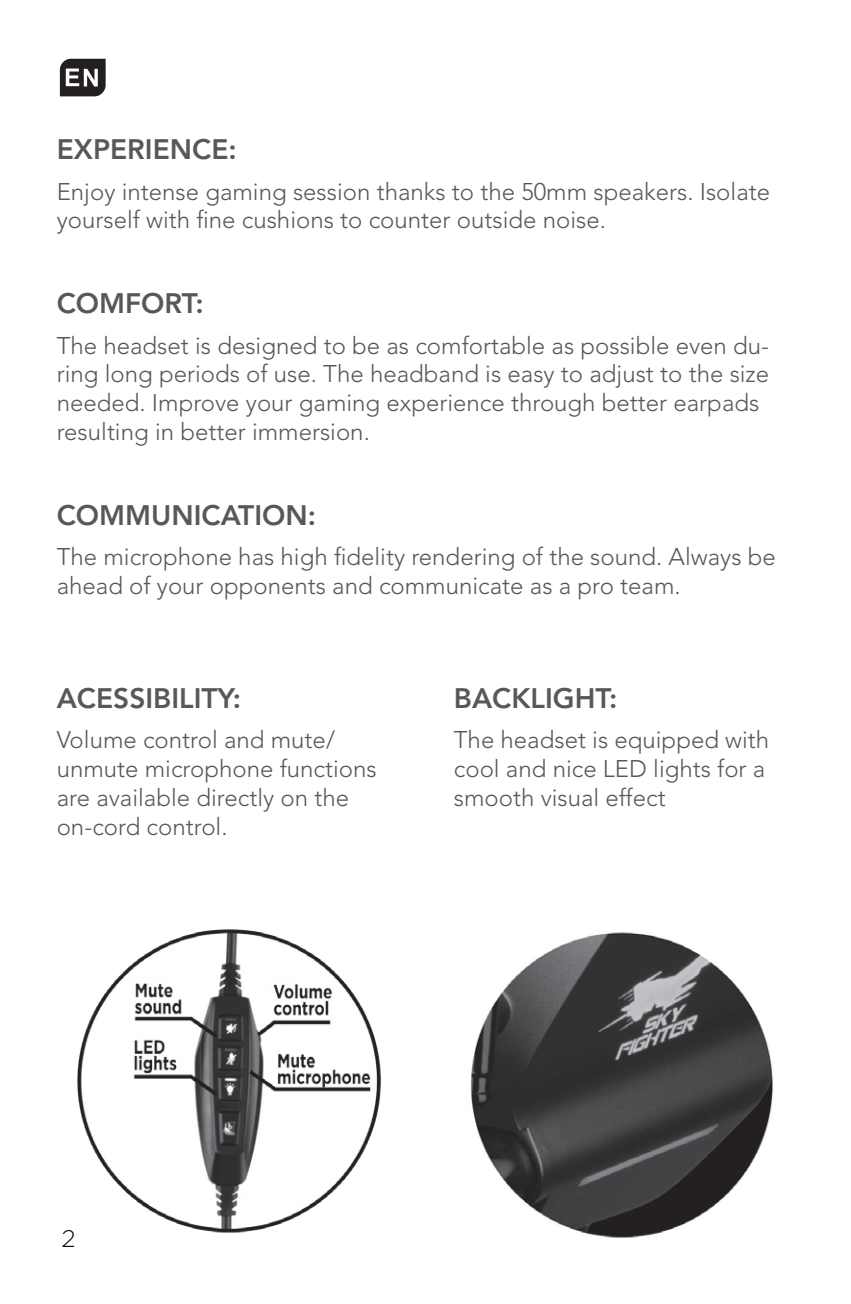
<style>
.page{position:relative;width:851px;height:1304px;background:#fff}
.page>*{position:absolute;margin:0;border:0;box-sizing:border-box;transform-origin:0 0}
.t1{font:52.4px "KONIX LAND";color:#231f20}
.t2{font:800 28px "Avenir LT Std";color:#57585a}
.t3{font:300 24px/28.8px "Avenir LT Std";color:#57585a}
.t4{font:300 24px "Gotham";color:#0d0b14}
</style>
<div class="page">
<img style="left:77px;top:929px;width:696px;height:309px">
<p class="t1" style="left:57px;top:50px;width:54px">A</p>
<p class="t2" style="left:57px;top:133px;width:181px">EXPERIENCE:</p>
<p class="t3" style="left:57px;top:177px;width:714px">Enjoy intense gaming session thanks to the 50mm speakers. Isolate yourself with fine cushions to counter outside noise.</p>
<p class="t2" style="left:57px;top:287px;width:148px">COMFORT:</p>
<p class="t3" style="left:57px;top:331px;width:714px">The headset is designed to be as comfortable as possible even du&shy;ring long periods of use. The headband is easy to adjust to the size needed. Improve your gaming experience through better earpads resulting in better immersion.</p>
<p class="t2" style="left:57px;top:499px;width:261px">COMMUNICATION:</p>
<p class="t3" style="left:57px;top:543px;width:720px">The microphone has high fidelity rendering of the sound. Always be ahead of your opponents and communicate as a pro team.</p>
<p class="t2" style="left:57px;top:682px;width:186px">ACESSIBILITY:</p>
<p class="t3" style="left:57px;top:726px;width:321px">Volume control and mute/ unmute microphone functions are available directly on the on-cord control.</p>
<p class="t2" style="left:454px;top:682px;width:165px">BACKLIGHT:</p>
<p class="t3" style="left:454px;top:726px;width:317px">The headset is equipped with cool and nice LED lights for a smooth visual effect</p>
<p class="t4" style="left:62px;top:1226px;width:16px">2</p>
</div>
